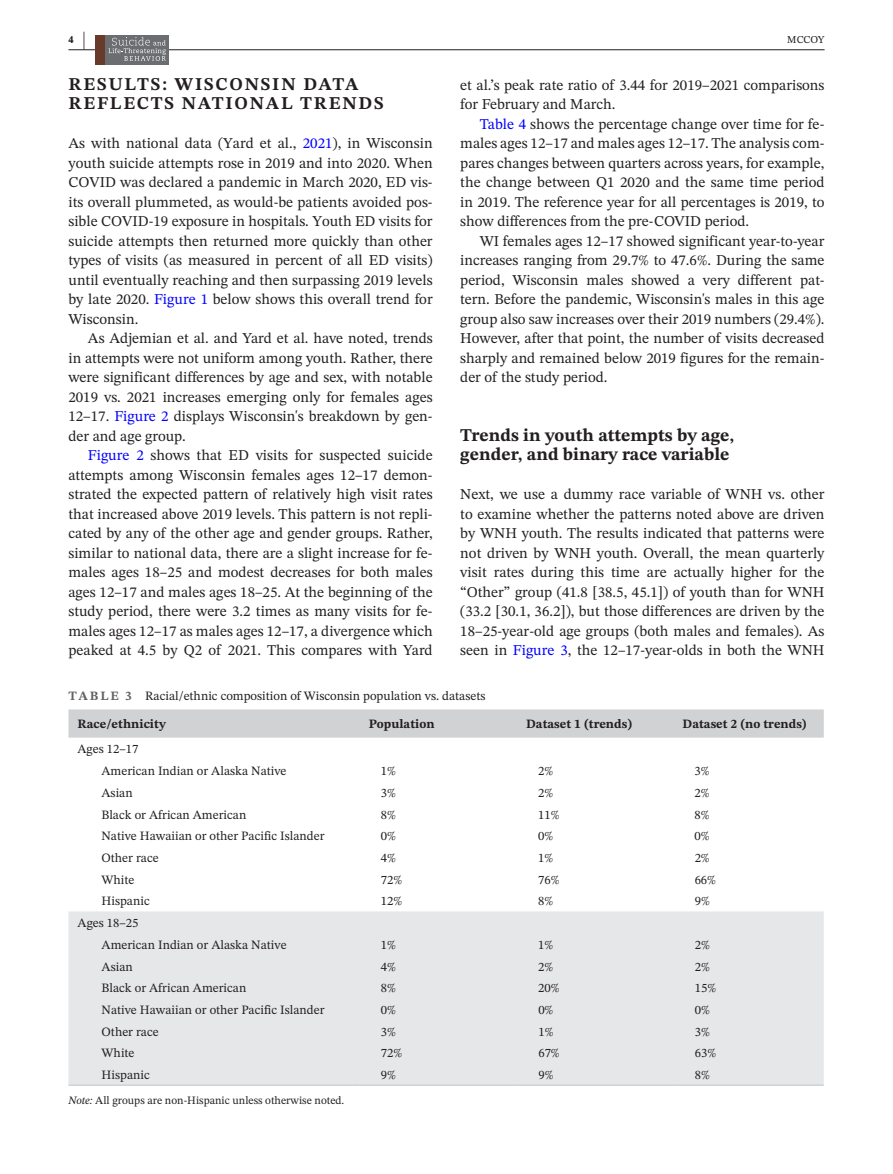
<style>
.page{position:relative;width:893px;height:1174px;background:#fff}
.page>*{position:absolute;margin:0;border:0;box-sizing:border-box;transform-origin:0 0}
.t1{font:700 18px/19.5px "STIX Two Text";color:#231f20}
.t2{font:700 18px/19.5px "STIX Two Text";letter-spacing:.1em;color:#231f20}
.t3{font:15px/19.5px "STIX Two Text";color:#231f20;text-align:justify}
.t4{font:12.75px/21.8px "STIX Two Text";color:#231f20}
.t5{font:700 12.75px "STIX Two Text";color:#231f20}
.t6{font:11.25px "STIX Two Text";color:#231f20}
.t7{font:10.5px "STIX Two Text";letter-spacing:-.01em;color:#231f20}
.t8{font:700 10.5px "STIX Two Text";color:#231f20}
.s1{font-size:21px}
.s2{color:#00f}
.s3{font-weight:700;color:#636366}
.s4{font-style:italic}
</style>
<div class="page">
<hr style="left:68px;top:49px;width:756px;height:1px;background:#231f20">
<div style="left:96px;top:35px;width:73px;height:30px;background:#6c6d70"></div>
<div style="left:95px;top:35px;width:9px;height:29px;background:#683a2a"></div>
<svg style="left:109px;top:37px;width:57px;height:24px"></svg>
<div style="left:68px;top:709px;width:756px;height:28px;background:#d1d2d4"></div>
<div style="left:68px;top:911px;width:756px;height:173px;background:#e6e7e9"></div>
<hr style="left:68px;top:1084px;width:292px;height:2px;background:#d1d2d4">
<hr style="left:360px;top:1084px;width:157px;height:2px;background:#d1d2d4">
<hr style="left:517px;top:1084px;width:157px;height:2px;background:#d1d2d4">
<hr style="left:674px;top:1084px;width:150px;height:2px;background:#d1d2d4">
<p class="t8" style="left:68px;top:32px;width:18px">4 <span class="s1">|</span></p>
<p class="t7" style="left:787px;top:32px;width:39px">MCCOY</p>
<p class="t2" style="left:68px;top:74px;width:317px">RESULTS: WISCONSIN DATA<br>REFLECTS NATIONAL TRENDS</p>
<p class="t3" style="left:68px;top:133px;width:366px">As with national data (Yard et al., <span class="s2">2021</span>), in Wisconsin youth suicide attempts rose in 2019 and into 2020. When COVID was declared a pandemic in March 2020, ED vis&shy;its overall plummeted, as would-be patients avoided pos&shy;sible COVID-19 exposure in hospitals. Youth ED visits for suicide attempts then returned more quickly than other types of visits (as measured in percent of all ED visits) until eventually reaching and then surpassing 2019 levels by late 2020. <span class="s2">Figure 1</span> below shows this overall trend for Wisconsin.</p>
<p class="t3" style="left:68px;top:328px;width:366px;text-indent:20px">As Adjemian et al. and Yard et al. have noted, trends in attempts were not uniform among youth. Rather, there were significant differences by age and sex, with notable 2019 vs. 2021 increases emerging only for females ages 12–17. <span class="s2">Figure 2</span> displays Wisconsin's breakdown by gen&shy;der and age group.</p>
<p class="t3" style="left:68px;top:445px;width:366px;text-indent:20px"><span class="s2">Figure 2</span> shows that ED visits for suspected suicide attempts among Wisconsin females ages 12–17 demon&shy;strated the expected pattern of relatively high visit rates that increased above 2019 levels. This pattern is not repli&shy;cated by any of the other age and gender groups. Rather, similar to national data, there are a slight increase for fe&shy;males ages 18–25 and modest decreases for both males ages 12–17 and males ages 18–25. At the beginning of the study period, there were 3.2 times as many visits for fe&shy;males ages 12–17 as males ages 12–17, a divergence which peaked at 4.5 by Q2 of 2021. This compares with Yard</p>
<p class="t3" style="left:460px;top:75px;width:366px">et al.’s peak rate ratio of 3.44 for 2019–2021 comparisons for February and March.</p>
<p class="t3" style="left:460px;top:114px;width:366px;text-indent:20px"><span class="s2">Table 4</span> shows the percentage change over time for fe&shy;males ages 12–17 and males ages 12–17. The analysis com&shy;pares changes between quarters across years, for example, the change between Q1 2020 and the same time period in 2019. The reference year for all percentages is 2019, to show differences from the pre-COVID period.</p>
<p class="t3" style="left:460px;top:231px;width:366px;text-indent:20px">WI females ages 12–17 showed significant year-to-year increases ranging from 29.7% to 47.6%. During the same period, Wisconsin males showed a very different pat&shy;tern. Before the pandemic, Wisconsin's males in this age group also saw increases over their 2019 numbers (29.4%).<br>However, after that point, the number of visits decreased sharply and remained below 2019 figures for the remain&shy;der of the study period.</p>
<p class="t1" style="left:460px;top:425px;width:276px">Trends in youth attempts by age, gender, and binary race variable</p>
<p class="t3" style="left:460px;top:484px;width:366px">Next, we use a dummy race variable of WNH vs. other to examine whether the patterns noted above are driven by WNH youth. The results indicated that patterns were not driven by WNH youth. Overall, the mean quarterly visit rates during this time are actually higher for the “Other” group (41.8 [38.5, 45.1]) of youth than for WNH (33.2 [30.1, 36.2]), but those differences are driven by the 18–25-year-old age groups (both males and females). As seen in <span class="s2">Figure 3</span>, the 12–17-year-olds in both the WNH</p>
<p class="t4" style="left:68px;top:684px;width:418px"><span class="s3">TABLE 3</span> Racial/ethnic composition of Wisconsin population vs. datasets</p>
<p class="t5" style="left:77px;top:715px;width:90px">Race/ethnicity</p>
<p class="t5" style="left:369px;top:715px;width:67px">Population</p>
<p class="t5" style="left:526px;top:715px;width:108px">Dataset 1 (trends)</p>
<p class="t5" style="left:683px;top:715px;width:126px">Dataset 2 (no trends)</p>
<p class="t4" style="left:101px;top:738px;width:187px;text-indent:-24px">Ages 12–17<br>American Indian or Alaska Native</p>
<p class="t4" style="left:381px;top:760px;width:17px">1%</p>
<p class="t4" style="left:538px;top:760px;width:17px">2%</p>
<p class="t4" style="left:695px;top:760px;width:17px">3%</p>
<p class="t4" style="left:101px;top:781px;width:33px">Asian</p>
<p class="t4" style="left:381px;top:781px;width:17px">3%</p>
<p class="t4" style="left:538px;top:781px;width:17px">2%</p>
<p class="t4" style="left:695px;top:781px;width:17px">2%</p>
<p class="t4" style="left:101px;top:803px;width:146px">Black or African American</p>
<p class="t4" style="left:381px;top:803px;width:17px">8%</p>
<p class="t4" style="left:538px;top:803px;width:23px">11%</p>
<p class="t4" style="left:695px;top:803px;width:17px">8%</p>
<p class="t4" style="left:102px;top:825px;width:224px">Native Hawaiian or other Pacific Islander</p>
<p class="t4" style="left:381px;top:825px;width:17px">0%</p>
<p class="t4" style="left:538px;top:825px;width:17px">0%</p>
<p class="t4" style="left:695px;top:825px;width:17px">0%</p>
<p class="t4" style="left:102px;top:846px;width:59px">Other race</p>
<p class="t4" style="left:381px;top:846px;width:17px">4%</p>
<p class="t4" style="left:538px;top:846px;width:17px">1%</p>
<p class="t4" style="left:695px;top:846px;width:17px">2%</p>
<p class="t4" style="left:102px;top:868px;width:34px">White</p>
<p class="t4" style="left:381px;top:868px;width:23px">72%</p>
<p class="t4" style="left:538px;top:868px;width:23px">76%</p>
<p class="t4" style="left:695px;top:868px;width:23px">66%</p>
<p class="t4" style="left:102px;top:890px;width:50px">Hispanic</p>
<p class="t4" style="left:381px;top:890px;width:23px">12%</p>
<p class="t4" style="left:538px;top:890px;width:17px">8%</p>
<p class="t4" style="left:695px;top:890px;width:17px">9%</p>
<p class="t4" style="left:102px;top:912px;width:187px;text-indent:-24px">Ages 18–25<br>American Indian or Alaska Native</p>
<p class="t4" style="left:381px;top:933px;width:17px">1%</p>
<p class="t4" style="left:538px;top:933px;width:17px">1%</p>
<p class="t4" style="left:695px;top:933px;width:17px">2%</p>
<p class="t4" style="left:102px;top:955px;width:33px">Asian</p>
<p class="t4" style="left:381px;top:955px;width:17px">4%</p>
<p class="t4" style="left:538px;top:955px;width:17px">2%</p>
<p class="t4" style="left:695px;top:955px;width:17px">2%</p>
<p class="t4" style="left:102px;top:977px;width:146px">Black or African American</p>
<p class="t4" style="left:381px;top:977px;width:17px">8%</p>
<p class="t4" style="left:538px;top:977px;width:23px">20%</p>
<p class="t4" style="left:695px;top:977px;width:23px">15%</p>
<p class="t4" style="left:102px;top:998px;width:224px">Native Hawaiian or other Pacific Islander</p>
<p class="t4" style="left:381px;top:998px;width:17px">0%</p>
<p class="t4" style="left:538px;top:998px;width:17px">0%</p>
<p class="t4" style="left:695px;top:998px;width:17px">0%</p>
<p class="t4" style="left:102px;top:1020px;width:59px">Other race</p>
<p class="t4" style="left:381px;top:1020px;width:17px">3%</p>
<p class="t4" style="left:538px;top:1020px;width:17px">1%</p>
<p class="t4" style="left:695px;top:1020px;width:17px">3%</p>
<p class="t4" style="left:102px;top:1042px;width:34px">White</p>
<p class="t4" style="left:381px;top:1042px;width:23px">72%</p>
<p class="t4" style="left:538px;top:1042px;width:23px">67%</p>
<p class="t4" style="left:695px;top:1042px;width:23px">63%</p>
<p class="t4" style="left:102px;top:1064px;width:50px">Hispanic</p>
<p class="t4" style="left:381px;top:1064px;width:17px">9%</p>
<p class="t4" style="left:538px;top:1064px;width:17px">9%</p>
<p class="t4" style="left:695px;top:1064px;width:17px">8%</p>
<p class="t6" style="left:68px;top:1092px;width:277px"><span class="s4">Note:</span> All groups are non-Hispanic unless otherwise noted.</p>
</div>
